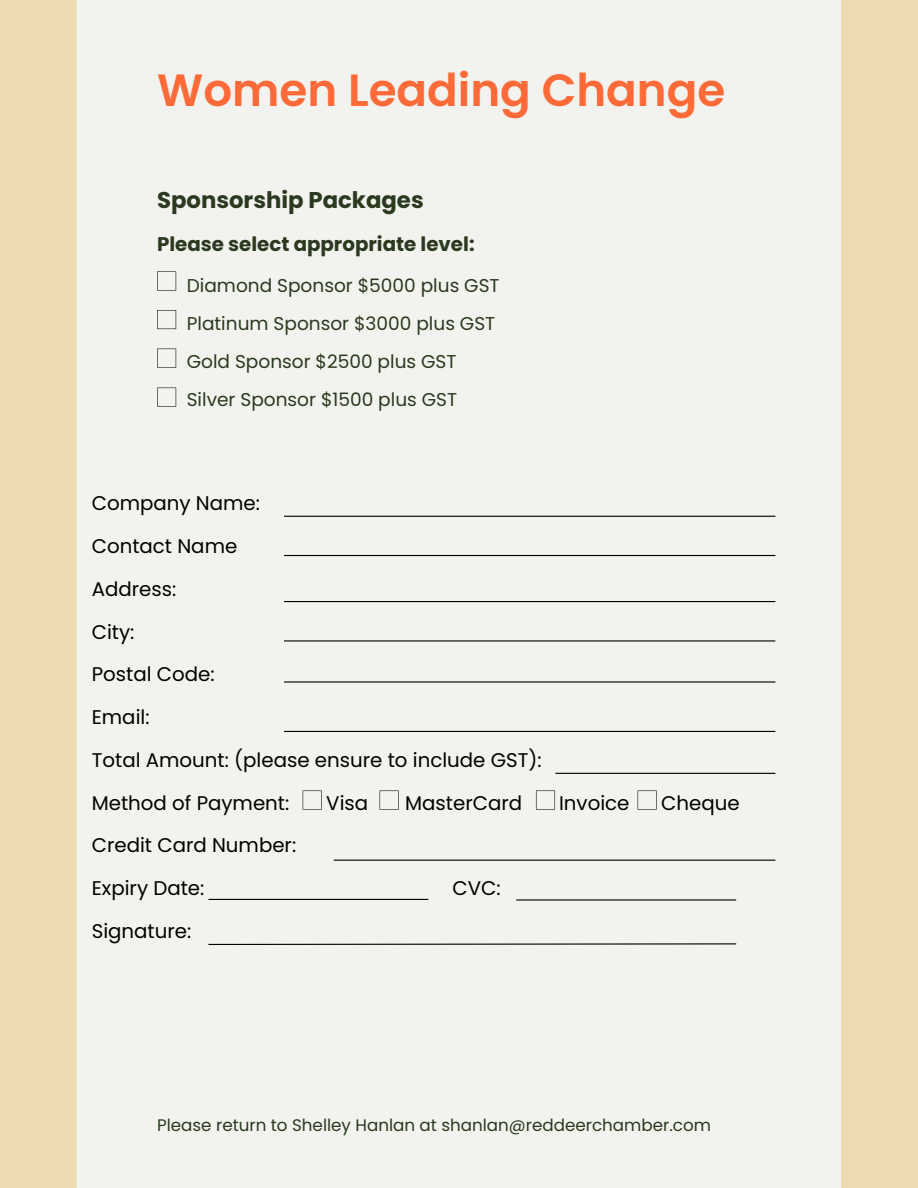
<style>
.page{position:relative;width:918px;height:1188px;background:#efdbb2}
.page>*{position:absolute;margin:0;border:0;box-sizing:border-box;transform-origin:0 0}
.t1{font:600 45.15px "Poppins";color:#ff6a39}
.t2{font:700 22.8px "Poppins";color:#2b391f}
.t3{font:19.8px/42.8px "Poppins";color:#000}
.t4{font:700 19.8px "Poppins";color:#2b391f}
.t5{font:18.6px/38.2px "Poppins";color:#2b391f}
.t6{font:16.8px "Poppins";color:#2b391f}
</style>
<div class="page">
<div style="left:77px;top:0;width:764px;height:1188px;background:#f2f3ee"></div>
<svg style="left:157px;top:271px;width:19px;height:20px"></svg>
<svg style="left:157px;top:310px;width:19px;height:19px"></svg>
<svg style="left:157px;top:349px;width:19px;height:19px"></svg>
<svg style="left:157px;top:388px;width:19px;height:19px"></svg>
<hr style="left:284px;top:516px;width:491px;height:1px;background:#000">
<hr style="left:284px;top:555px;width:491px;height:1px;background:#000">
<hr style="left:284px;top:601px;width:491px;height:1px;background:#000">
<hr style="left:284px;top:640px;width:491px;height:2px;background:#000">
<hr style="left:284px;top:681px;width:491px;height:2px;background:#000">
<hr style="left:284px;top:731px;width:491px;height:1px;background:#000">
<hr style="left:555px;top:773px;width:220px;height:1px;background:#000">
<hr style="left:334px;top:860px;width:441px;height:1px;background:#000">
<hr style="left:208px;top:899px;width:220px;height:1px;background:#000">
<hr style="left:516px;top:899px;width:220px;height:2px;background:#000">
<svg style="left:207px;top:943px;width:530px;height:3px;background:#979794"></svg>
<svg style="left:303px;top:791px;width:19px;height:19px"></svg>
<svg style="left:380px;top:791px;width:19px;height:19px"></svg>
<svg style="left:536px;top:791px;width:19px;height:19px"></svg>
<svg style="left:638px;top:791px;width:19px;height:19px"></svg>
<h1 class="t1" style="left:157px;top:64px;width:570px">Women Leading Change</h1>
<p class="t2" style="left:157px;top:187px;width:268px">Sponsorship Packages</p>
<p class="t4" style="left:157px;top:233px;width:319px">Please select appropriate level:</p>
<p class="t5" style="left:187px;top:266px;width:314px">Diamond Sponsor $5000 plus GST<br>Platinum Sponsor $3000 plus GST<br>Gold Sponsor $2500 plus GST<br>Silver Sponsor $1500 plus GST</p>
<p class="t3" style="left:92px;top:482px;width:451px">Company Name:<br>Contact Name<br>Address:<br>City:<br>Postal Code:<br>Email:<br>Total Amount: (please ensure to include GST):<br>Method of Payment:</p>
<p class="t3" style="left:326px;top:781px;width:43px">Visa</p>
<p class="t3" style="left:405px;top:781px;width:118px">MasterCard</p>
<p class="t3" style="left:559px;top:781px;width:72px">Invoice</p>
<p class="t3" style="left:661px;top:781px;width:80px">Cheque</p>
<p class="t3" style="left:92px;top:824px;width:206px">Credit Card Number:<br>Expiry Date:</p>
<p class="t3" style="left:92px;top:910px;width:101px">Signature:</p>
<p class="t3" style="left:453px;top:867px;width:50px">CVC:</p>
<p class="t6" style="left:157px;top:1116px;width:555px">Please return to Shelley Hanlan at shanlan@reddeerchamber.com</p>
</div>
